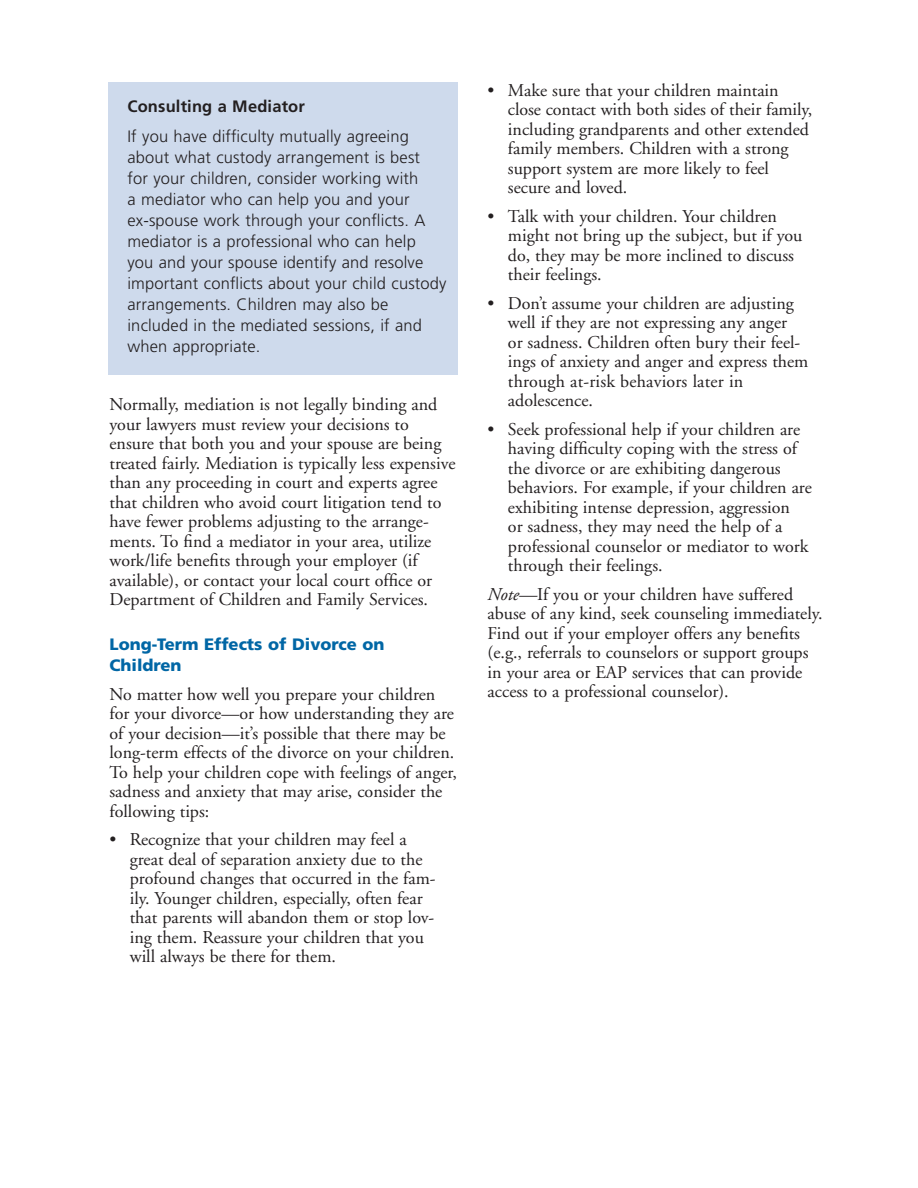
<style>
.page{position:relative;width:918px;height:1188px;background:#fff}
.page>*{position:absolute;margin:0;border:0;box-sizing:border-box;transform-origin:0 0}
.Bullet_Text{font:18px/19.5px "Adobe Garamond";color:#231f20}
.Box_Text{font:300 16.5px/21px "Frutiger";letter-spacing:.01em;color:#231f20}
.t1{font:900 16.5px/21px "Frutiger";color:#0066a5}
.Box_Text-2{font:700 16.5px "Frutiger";letter-spacing:.01em;color:#231f20}
.s1{font-style:italic}
</style>
<div class="page">
<div style="left:108px;top:82px;width:350px;height:292px;background:#cedaec"></div>
<p class="Box_Text-2" style="left:128px;top:97px;width:179px">Consulting a Mediator</p>
<p class="Box_Text" style="left:128px;top:126px;width:321px">If you have difficulty mutually agreeing about what custody arrangement is best<br>for your children, consider working with<br>a mediator who can help you and your ex-spouse work through your conflicts. A mediator is a professional who can help<br>you and your spouse identify and resolve important conflicts about your child custody arrangements. Children may also be included in the mediated sessions, if and when appropriate.</p>
<p class="Bullet_Text" style="left:110px;top:395px;width:348px">Normally, mediation is not legally binding and your lawyers must review your decisions to ensure that both you and your spouse are being treated fairly. Mediation is typically less expensive than any proceeding in court and experts agree that children who avoid court litigation tend to have fewer problems adjusting to the arrange&shy;ments. To find a mediator in your area, utilize work/life benefits through your employer (if available), or contact your local court office or Department of Children and Family Services.</p>
<h1 class="t1" style="left:110px;top:634px;width:276px">Long-Term Effects of Divorce on<br>Children</h1>
<p class="Bullet_Text" style="left:110px;top:685px;width:349px">No matter how well you prepare your children for your divorce—or how understanding they are of your decision—it’s possible that there may be long-term effects of the divorce on your children.<br>To help your children cope with feelings of anger, sadness and anxiety that may arise, consider the following tips:</p>
<p class="Bullet_Text" style="left:130px;top:830px;width:307px;text-indent:-20px">• Recognize that your children may feel a great deal of separation anxiety due to the profound changes that occurred in the fam&shy;ily. Younger children, especially, often fear that parents will abandon them or stop lov&shy;ing them. Reassure your children that you will always be there for them.</p>
<p class="Bullet_Text" style="left:508px;top:81px;width:306px;text-indent:-20px">• Make sure that your children maintain close contact with both sides of their family, including grandparents and other extended family members. Children with a strong support system are more likely to feel secure and loved.</p>
<p class="Bullet_Text" style="left:508px;top:207px;width:296px;text-indent:-20px">• Talk with your children. Your children might not bring up the subject, but if you do, they may be more inclined to discuss their feelings.</p>
<p class="Bullet_Text" style="left:508px;top:294px;width:302px;text-indent:-20px">• Don’t assume your children are adjusting well if they are not expressing any anger<br>or sadness. Children often bury their feel&shy;ings of anxiety and anger and express them through at-risk behaviors later in adolescence.</p>
<p class="Bullet_Text" style="left:508px;top:420px;width:305px;text-indent:-20px">• Seek professional help if your children are having difficulty coping with the stress of the divorce or are exhibiting dangerous behaviors. For example, if your children are exhibiting intense depression, aggression<br>or sadness, they may need the help of a professional counselor or mediator to work through their feelings.</p>
<p class="Bullet_Text" style="left:488px;top:585px;width:337px"><span class="s1">Note—</span>If you or your children have suffered abuse of any kind, seek counseling immediately.<br>Find out if your employer offers any benefits (e.g., referrals to counselors or support groups in your area or EAP services that can provide access to a professional counselor).</p>
</div>
